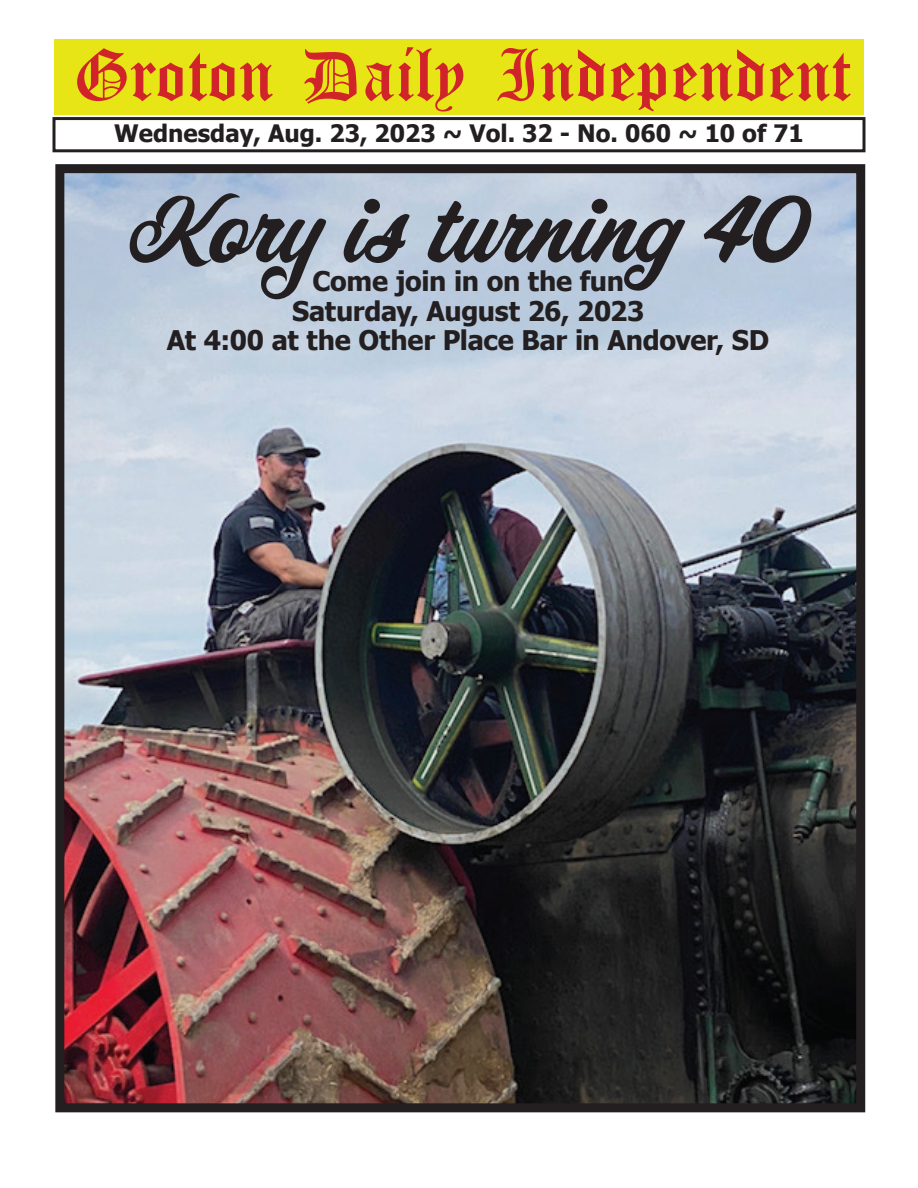
<style>
.page{position:relative;width:918px;height:1188px;background:#fff}
.page>*{position:absolute;margin:0;border:0;box-sizing:border-box;transform-origin:0 0}
.t1{font:85.65px "Corner Store JF";color:#231f20}
.t2{font:54px "Old English Five";color:#d1232a}
.t3{font:700 27px/29.2px "Tahoma";letter-spacing:-.015em;color:#231f20;text-align:center}
.t4{font:700 24px "Tahoma";color:#231f20}
</style>
<div class="page">
<div style="left:52px;top:117px;width:814px;height:35px;border:3px solid #231f20"></div>
<div style="left:54px;top:40px;width:810px;height:75px;background:#e7e515"></div>
<img style="left:65px;top:174px;width:790px;height:928px">
<div style="left:55px;top:164px;width:810px;height:948px;border:9px solid #231f20"></div>
<h2 class="t2" style="left:73px;top:50px;width:779px">Groton Daily Independent</h2>
<p class="t4" style="left:114px;top:116px;width:691px">Wednesday, Aug. 23, 2023 ~ Vol. 32 - No. 060 ~ 10 of 71</p>
<h1 class="t1" style="left:128px;top:168px;width:681px">Kory is turning 40</h1>
<p class="t3" style="left:167px;top:265px;width:604px">Come join in on the fun<br>Saturday, August 26, 2023<br>At 4:00 at the Other Place Bar in Andover, SD</p>
</div>
